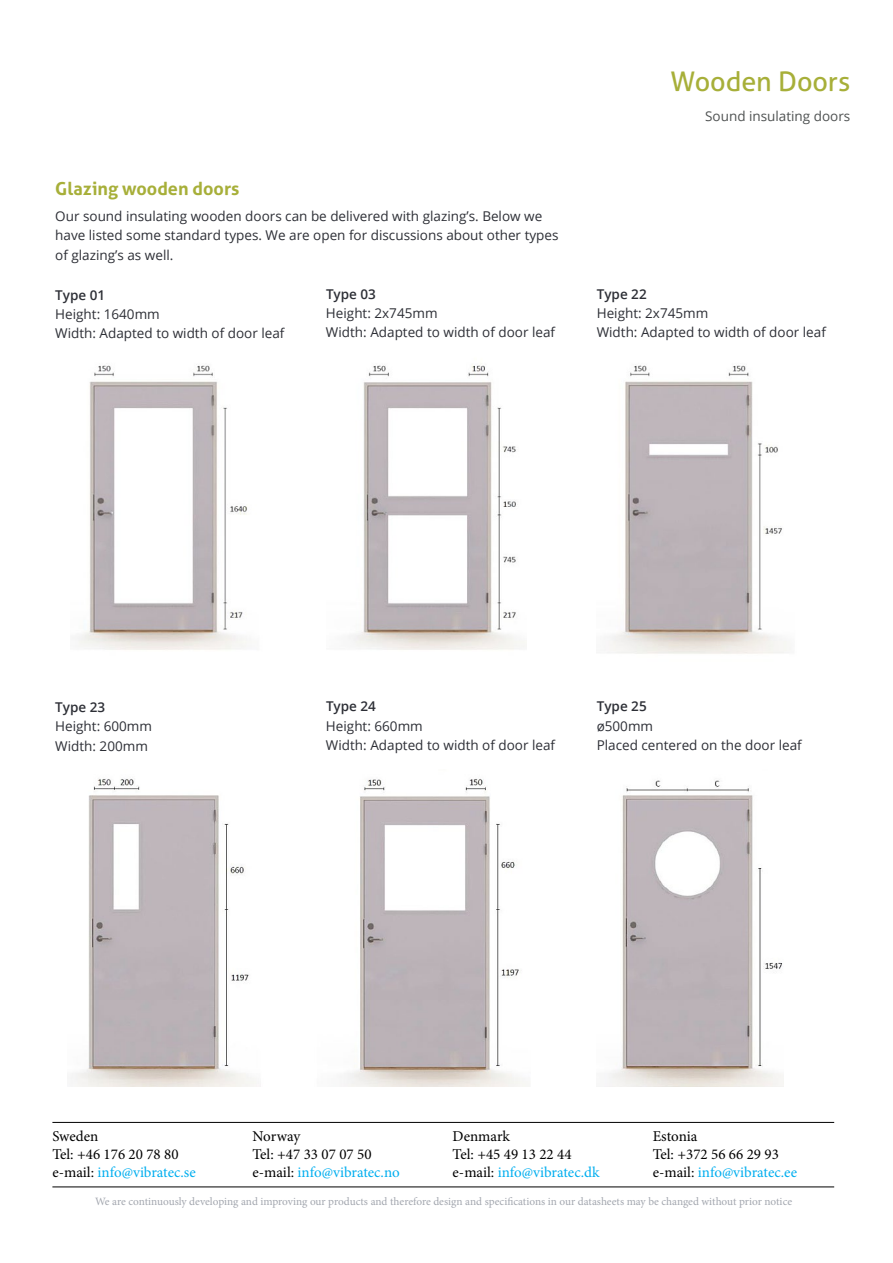
<style>
.page{position:relative;width:893px;height:1263px;background:#fff}
.page>*{position:absolute;margin:0;border:0;box-sizing:border-box;transform-origin:0 0}
.t1{font:27px "Aller";letter-spacing:-.005em;color:#a7af39}
.t2{font:700 18px "Aller";color:#a7af39}
.t3{font:15px/18px "Minion Pro";color:#000}
.t4{font:13.5px/19.5px "Open Sans";color:#2d2f36}
.t5{font:600 13.5px "Open Sans";color:#2d2f36}
.t6{font:13.5px "Open Sans";color:#4f5252}
.t7{font:11.25px "Minion Pro";letter-spacing:-.005em;color:#a3a7af}
.s1{color:#00aeef}
</style>
<div class="page">
<img style="left:609px;top:780px;width:175px;height:306px">
<img style="left:607px;top:365px;width:183px;height:289px">
<img style="left:349px;top:365px;width:177px;height:285px">
<img style="left:77px;top:365px;width:170px;height:285px">
<img style="left:71px;top:779px;width:185px;height:307px">
<img style="left:344px;top:779px;width:182px;height:307px">
<hr style="left:52px;top:1122px;width:782px;height:1px;background:#000">
<hr style="left:52px;top:1187px;width:782px;height:1px;background:#000">
<h2 class="t2" style="left:55px;top:177px;width:186px">Glazing wooden doors</h2>
<p class="t4" style="left:55px;top:206px;width:505px">Our sound insulating wooden doors can be delivered with glazing’s. Below we have listed some standard types. We are open for discussions about other types of glazing’s as well.</p>
<p class="t5" style="left:55px;top:285px;width:51px">Type 01</p>
<p class="t4" style="left:55px;top:304px;width:231px">Height: 1640mm<br>Width: Adapted to width of door leaf</p>
<p class="t5" style="left:326px;top:284px;width:51px">Type 03</p>
<p class="t4" style="left:326px;top:303px;width:231px">Height: 2x745mm<br>Width: Adapted to width of door leaf</p>
<h1 class="t1" style="left:671px;top:65px;width:181px">Wooden Doors</h1>
<p class="t6" style="left:705px;top:107px;width:147px">Sound insulating doors</p>
<p class="t5" style="left:597px;top:284px;width:51px">Type 22</p>
<p class="t4" style="left:597px;top:303px;width:231px">Height: 2x745mm<br>Width: Adapted to width of door leaf</p>
<p class="t5" style="left:55px;top:698px;width:51px">Type 23</p>
<p class="t4" style="left:55px;top:716px;width:98px">Height: 600mm<br>Width: 200mm</p>
<p class="t5" style="left:326px;top:697px;width:51px">Type 24</p>
<p class="t4" style="left:326px;top:716px;width:231px">Height: 660mm<br>Width: Adapted to width of door leaf</p>
<p class="t5" style="left:597px;top:697px;width:51px">Type 25</p>
<p class="t4" style="left:597px;top:715px;width:207px">ø500mm<br>Placed centered on the door leaf</p>
<p class="t3" style="left:52px;top:1127px;width:145px">Sweden<br>Tel: +46 176 20 78 80 e-mail: <span class="s1">info@vibratec.se</span></p>
<p class="t3" style="left:252px;top:1127px;width:149px">Norway<br>Tel: +47 33 07 07 50 e-mail: <span class="s1">info@vibratec.no</span></p>
<p class="t3" style="left:453px;top:1127px;width:148px">Denmark<br>Tel: +45 49 13 22 44 e-mail: <span class="s1">info@vibratec.dk</span></p>
<p class="t3" style="left:653px;top:1127px;width:146px">Estonia<br>Tel: +372 56 66 29 93 e-mail: <span class="s1">info@vibratec.ee</span></p>
<p class="t7" style="left:95px;top:1194px;width:699px">We are continuously developing and improving our products and therefore design and specifications in our datasheets may be changed without prior notice</p>
</div>
